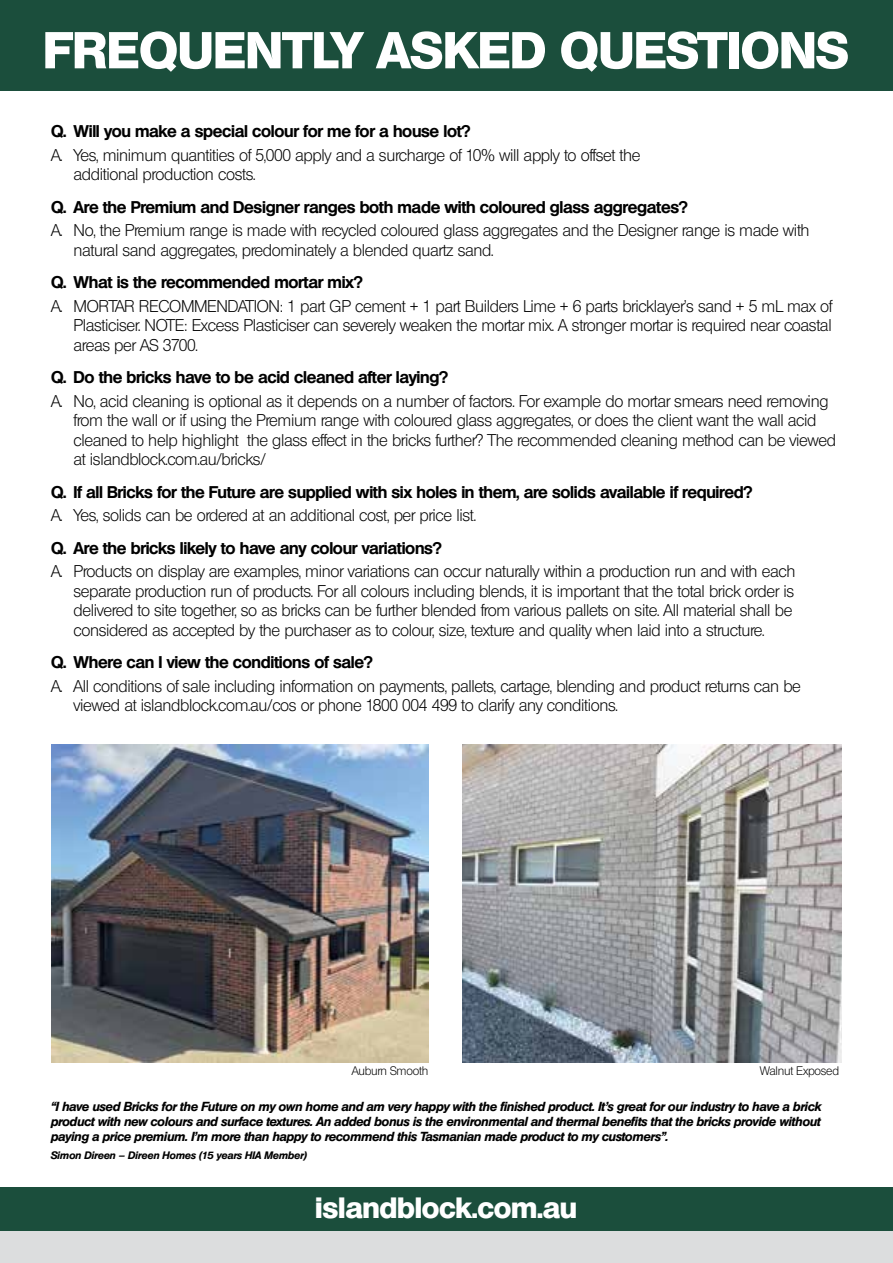
<style>
.page{position:relative;width:893px;height:1263px;background:#fff}
.page>*{position:absolute;margin:0;border:0;box-sizing:border-box;transform-origin:0 0}
.t1{font:800 50.25px "Olympia";color:#fff}
.t2{font:800 28.5px "Olympia";letter-spacing:-.01em;color:#fff}
.t3{font:300 16.5px/19.5px "Olympia";letter-spacing:-.02em;color:#000}
.t4{font:700 16.5px "Olympia";letter-spacing:-.02em;color:#000}
.t5{font:italic 700 12.75px/15px "Olympia";letter-spacing:-.03em;color:#000;text-align:justify}
.t6{font:300 12px "Olympia";letter-spacing:-.02em;color:#000}
.t7{font:italic 700 10.5px "Olympia";letter-spacing:-.02em;color:#000}
</style>
<div class="page">
<div style="left:0;top:1187px;width:893px;height:45px;background:#1b4e3c"></div>
<div style="left:0;top:1231px;width:893px;height:32px;background:#dcddde"></div>
<div style="left:0;top:0;width:893px;height:91px;background:#1b4e3c"></div>
<img style="left:51px;top:744px;width:377px;height:318px">
<img style="left:462px;top:744px;width:380px;height:318px">
<h1 class="t1" style="left:43px;top:21px;width:807px">FREQUENTLY ASKED QUESTIONS</h1>
<p class="t4" style="left:51px;top:121px;width:421px">Q. Will you make a special colour for me for a house lot?</p>
<p class="t3" style="left:74px;top:145px;width:568px;text-indent:-23px">A. Yes, minimum quantities of 5,000 apply and a surcharge of 10% will apply to offset the additional production costs.</p>
<p class="t4" style="left:51px;top:197px;width:638px">Q. Are the Premium and Designer ranges both made with coloured glass aggregates?</p>
<p class="t3" style="left:74px;top:221px;width:738px;text-indent:-23px">A. No, the Premium range is made with recycled coloured glass aggregates and the Designer range is made with natural sand aggregates, predominately a blended quartz sand.</p>
<p class="t4" style="left:51px;top:272px;width:313px">Q. What is the recommended mortar mix?</p>
<p class="t3" style="left:74px;top:296px;width:760px;text-align:justify;text-indent:-23px">A. MORTAR RECOMMENDATION: 1 part GP cement + 1 part Builders Lime + 6 parts bricklayer’s sand + 5 mL max of Plasticiser. NOTE: Excess Plasticiser can severely weaken the mortar mix. A stronger mortar is required near coastal areas per AS 3700.</p>
<p class="t4" style="left:51px;top:367px;width:399px">Q. Do the bricks have to be acid cleaned after laying?</p>
<p class="t3" style="left:74px;top:391px;width:764px;text-indent:-23px">A. No, acid cleaning is optional as it depends on a number of factors. For example do mortar smears need removing from the wall or if using the Premium range with coloured glass aggregates, or does the client want the wall acid cleaned to help highlight the glass effect in the bricks further? The recommended cleaning method can be viewed at islandblock.com.au/bricks/</p>
<p class="t4" style="left:51px;top:482px;width:703px">Q. If all Bricks for the Future are supplied with six holes in them, are solids available if required?</p>
<p class="t3" style="left:51px;top:506px;width:426px">A. Yes, solids can be ordered at an additional cost, per price list.</p>
<p class="t4" style="left:51px;top:538px;width:392px">Q. Are the bricks likely to have any colour variations?</p>
<p class="t3" style="left:74px;top:562px;width:723px;text-indent:-23px">A. Products on display are examples, minor variations can occur naturally within a production run and with each separate production run of products. For all colours including blends, it is important that the total brick order is delivered to site together, so as bricks can be further blended from various pallets on site. All material shall be considered as accepted by the purchaser as to colour, size, texture and quality when laid into a structure.</p>
<p class="t4" style="left:51px;top:652px;width:323px">Q. Where can I view the conditions of sale?</p>
<p class="t3" style="left:74px;top:676px;width:729px;text-indent:-23px">A. All conditions of sale including information on payments, pallets, cartage, blending and product returns can be viewed at islandblock.com.au/cos or phone 1800 004 499 to clarify any conditions.</p>
<p class="t6" style="left:352px;top:1064px;width:78px">Auburn Smooth</p>
<p class="t6" style="left:760px;top:1064px;width:81px">Walnut Exposed</p>
<p class="t5" style="left:51px;top:1099px;width:772px">“I have used Bricks for the Future on my own home and am very happy with the finished product. It’s great for our industry to have a brick product with new colours and surface textures. An added bonus is the environmental and thermal benefits that the bricks provide without paying a price premium. I’m more than happy to recommend this Tasmanian made product to my customers”.</p>
<p class="t7" style="left:51px;top:1149px;width:258px">Simon Direen – Direen Homes (15 years HIA Member)</p>
<h2 class="t2" style="left:315px;top:1191px;width:263px">islandblock.com.au</h2>
</div>
